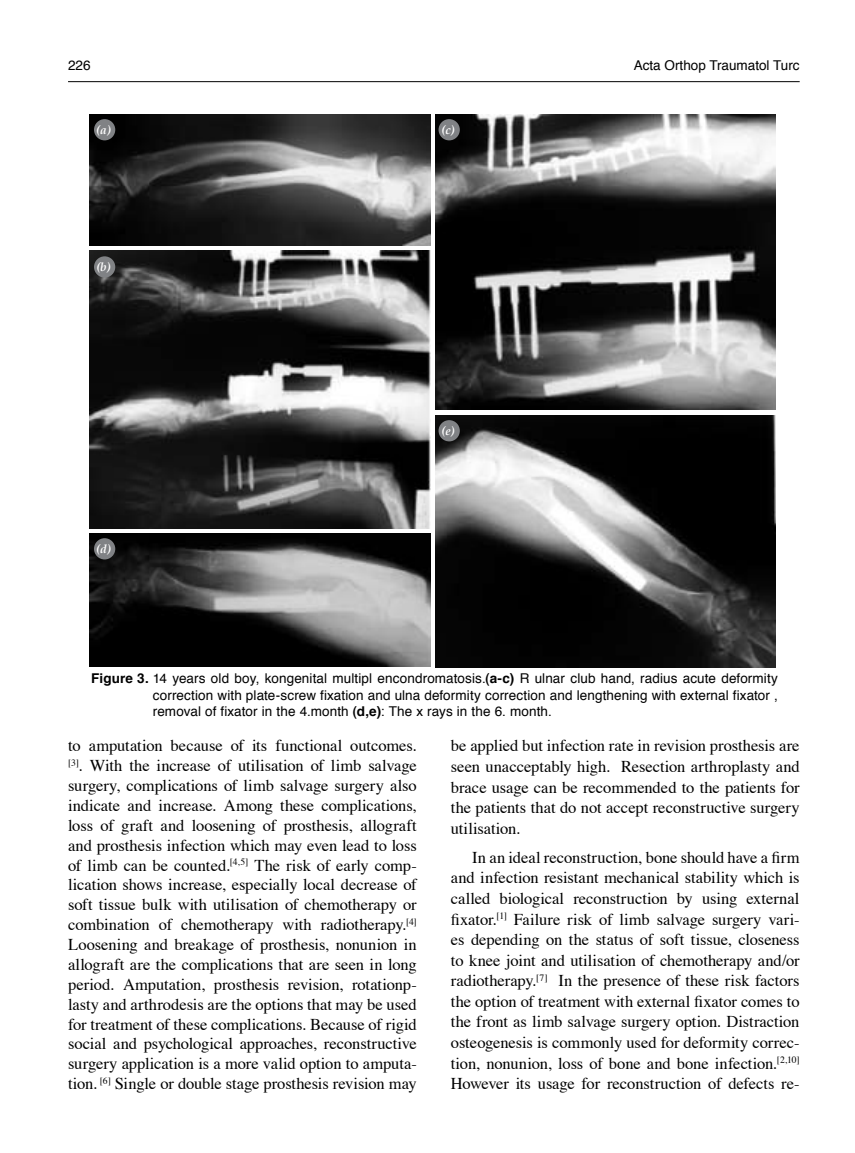
<style>
.page{position:relative;width:855px;height:1153px;background:#fff}
.page>*{position:absolute;margin:0;border:0;box-sizing:border-box;transform-origin:0 0}
.t1{font:16.5px/19.8px "Times";letter-spacing:-.005em;color:#000;text-align:justify}
.t2{font:13.5px/16.2px "Helvetica";color:#000;text-align:justify}
.t3{font:italic 700 12px "Palatino";color:#fff}
.s1{font-weight:700}
</style>
<div class="page">
<hr style="left:68px;top:81px;width:731px;height:1px;background:#000">
<img style="left:90px;top:115px;width:340px;height:131px">
<img style="left:90px;top:251px;width:340px;height:277px">
<img style="left:435px;top:415px;width:341px;height:252px">
<img style="left:90px;top:534px;width:340px;height:132px">
<img style="left:435px;top:115px;width:341px;height:295px">
<div style="left:94px;top:119px;width:21px;height:21px;background:#808285;border-radius:50%"></div>
<div style="left:438px;top:119px;width:22px;height:21px;background:#808285;border-radius:50%"></div>
<div style="left:438px;top:420px;width:22px;height:21px;background:#808285;border-radius:50%"></div>
<div style="left:94px;top:256px;width:21px;height:21px;background:#808285;border-radius:50%"></div>
<div style="left:94px;top:538px;width:21px;height:21px;background:#808285;border-radius:50%"></div>
<p class="t2" style="left:68px;top:57px;width:24px">226</p>
<p class="t2" style="left:634px;top:57px;width:167px">Acta Orthop Traumatol Turc</p>
<p class="t3" style="left:96px;top:123px;width:16px">(a)</p>
<p class="t3" style="left:441px;top:123px;width:15px">(c)</p>
<p class="t3" style="left:96px;top:260px;width:16px">(b)</p>
<p class="t3" style="left:96px;top:542px;width:16px">(d)</p>
<p class="t3" style="left:441px;top:424px;width:15px">(e)</p>
<p class="t2" style="left:153px;top:670px;width:626px;text-indent:-61px"><span class="s1">Figure 3.</span> 14 years old boy, kongenital multipl encondromatosis.<span class="s1">(a-c)</span> R ulnar club hand, radius acute deformity correction with plate-screw fixation and ulna deformity correction and lengthening with external fixator , removal of fixator in the 4.month <span class="s1">(d,e)</span>: The x rays in the 6. month.</p>
<p class="t1" style="left:68px;top:734px;width:350px">to amputation because of its functional outcomes. <sup>[3]</sup>. With the increase of utilisation of limb salvage surgery, complications of limb salvage surgery also indicate and increase. Among these complications, loss of graft and loosening of prosthesis, allograft and prosthesis infection which may even lead to loss of limb can be counted.<sup>[4,5]</sup> The risk of early comp&shy;lication shows increase, especially local decrease of soft tissue bulk with utilisation of chemotherapy or combination of chemotherapy with radiotherapy.<sup>[4] </sup>Loosening and breakage of prosthesis, nonunion in allograft are the complications that are seen in long period. Amputation, prosthesis revision, rotationp&shy;lasty and arthrodesis are the options that may be used for treatment of these complications. Because of rigid social and psychological approaches, reconstructive surgery application is a more valid option to amputa&shy;tion. <sup>[6]</sup> Single or double stage prosthesis revision may</p>
<p class="t1" style="left:451px;top:734px;width:350px;line-height:20.5px">be applied but infection rate in revision prosthesis are seen unacceptably high. Resection arthroplasty and brace usage can be recommended to the patients for the patients that do not accept reconstructive surgery utilisation.</p>
<p class="t1" style="left:451px;top:845px;width:350px;line-height:20.5px;text-indent:21px">In an ideal reconstruction, bone should have a firm and infection resistant mechanical stability which is called biological reconstruction by using external fixator.<sup>[1]</sup> Failure risk of limb salvage surgery vari&shy;es depending on the status of soft tissue, closeness to knee joint and utilisation of chemotherapy and/or radiotherapy.<sup>[7]</sup> In the presence of these risk factors the option of treatment with external fixator comes to the front as limb salvage surgery option. Distraction osteogenesis is commonly used for deformity correc&shy;tion, nonunion, loss of bone and bone infection.<sup>[2,10] </sup>However its usage for reconstruction of defects re-</p>
</div>
